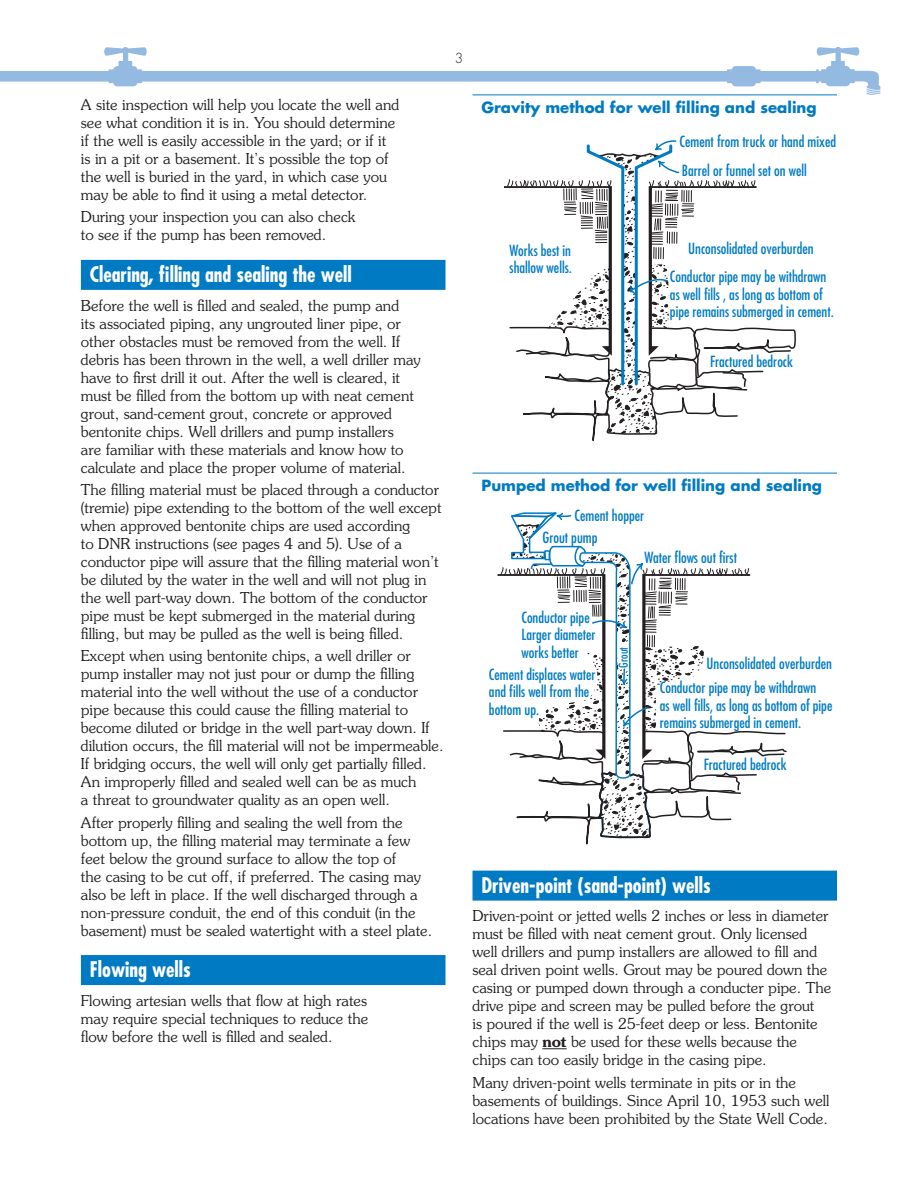
<style>
.page{position:relative;width:918px;height:1188px;background:#fff}
.page>*{position:absolute;margin:0;border:0;box-sizing:border-box;transform-origin:0 0}
.t1{font:700 condensed 21px "Futura";color:#fff}
.t2{font:300 15px/18px "Souvenir";color:#231f20}
.t3{font:condensed 15px/17.2px "Futura";color:#007bc3}
.t4{font:700 15px "Futura";color:#007bc3}
.t5{font:300 13.5px "Futura";color:#231f20}
.t6{font:condensed 12px "Futura";color:#007bc3}
.s1{font-weight:600}
</style>
<div class="page">
<svg style="left:0;top:47px;width:880px;height:48px"></svg>
<svg style="left:504px;top:140px;width:292px;height:301px"></svg>
<div style="left:81px;top:260px;width:365px;height:30px;background:#007bc3"></div>
<div style="left:81px;top:955px;width:365px;height:30px;background:#007bc3"></div>
<hr style="left:472px;top:94px;width:365px;height:1px;background:#007bc3">
<svg style="left:498px;top:512px;width:289px;height:333px"></svg>
<hr style="left:472px;top:473px;width:365px;height:1px;background:#007bc3">
<div style="left:472px;top:871px;width:365px;height:30px;background:#007bc3"></div>
<svg style="left:542px;top:1048px;width:25px;height:1px"></svg>
<p class="t5" style="left:455px;top:52px;width:10px">3</p>
<p class="t2" style="left:81px;top:97px;width:320px">A site inspection will help you locate the well and see what condition it is in. You should determine if the well is easily accessible in the yard; or if it is in a pit or a basement. It’s possible the top of the well is buried in the yard, in which case you may be able to find it using a metal detector.</p>
<p class="t2" style="left:81px;top:209px;width:276px">During your inspection you can also check to see if the pump has been removed.</p>
<h1 class="t1" style="left:90px;top:265px;width:263px">Clearing, filling and sealing the well</h1>
<p class="t2" style="left:81px;top:297px;width:341px">Before the well is filled and sealed, the pump and<br>its associated piping, any ungrouted liner pipe, or other obstacles must be removed from the well. If debris has been thrown in the well, a well driller may have to first drill it out. After the well is cleared, it must be filled from the bottom up with neat cement grout, sand-cement grout, concrete or approved bentonite chips. Well drillers and pump installers<br>are familiar with these materials and know how to calculate and place the proper volume of material.</p>
<p class="t2" style="left:81px;top:482px;width:362px">The filling material must be placed through a conductor (tremie) pipe extending to the bottom of the well except when approved bentonite chips are used according<br>to DNR instructions (see pages 4 and 5). Use of a conductor pipe will assure that the filling material won’t be diluted by the water in the well and will not plug in the well part-way down. The bottom of the conductor pipe must be kept submerged in the material during filling, but may be pulled as the well is being filled.</p>
<p class="t2" style="left:81px;top:648px;width:364px">Except when using bentonite chips, a well driller or pump installer may not just pour or dump the filling material into the well without the use of a conductor pipe because this could cause the filling material to become diluted or bridge in the well part-way down. If dilution occurs, the fill material will not be impermeable.<br>If bridging occurs, the well will only get partially filled.<br>An improperly filled and sealed well can be as much<br>a threat to groundwater quality as an open well.</p>
<p class="t2" style="left:81px;top:814px;width:353px">After properly filling and sealing the well from the bottom up, the filling material may terminate a few feet below the ground surface to allow the top of<br>the casing to be cut off, if preferred. The casing may also be left in place. If the well discharged through a non-pressure conduit, the end of this conduit (in the basement) must be sealed watertight with a steel plate.</p>
<h1 class="t1" style="left:90px;top:960px;width:102px">Flowing wells</h1>
<p class="t2" style="left:81px;top:993px;width:289px;text-align:justify">Flowing artesian wells that flow at high rates may require special techniques to reduce the flow before the well is filled and sealed.</p>
<p class="t4" style="left:482px;top:100px;width:337px">Gravity method for well filling and sealing</p>
<p class="t3" style="left:510px;top:243px;width:64px">Works best in shallow wells.</p>
<p class="t3" style="left:680px;top:129px;width:158px;line-height:28.8px">Cement from truck or hand mixed<br>Barrel or funnel set on well</p>
<p class="t3" style="left:670px;top:236px;width:158px;line-height:27.9px;text-align:center">Unconsolidated overburden<br>Conductor pipe may be withdrawn</p>
<p class="t3" style="left:670px;top:287px;width:165px">as well fills , as long as bottom of pipe remains submerged in cement.</p>
<p class="t3" style="left:710px;top:354px;width:84px">Fractured bedrock</p>
<p class="t4" style="left:482px;top:478px;width:342px">Pumped method for well filling and sealing</p>
<p class="t3" style="left:543px;top:506px;width:103px;line-height:21.5px;text-indent:32px">Cement hopper<br>Grout pump</p>
<p class="t3" style="left:522px;top:610px;width:76px">Conductor pipe<br>Larger diameter works better</p>
<p class="t3" style="left:489px;top:667px;width:108px">Cement displaces water and fills well from the bottom up.</p>
<p class="t3" style="left:644px;top:550px;width:94px">Water flows out first</p>
<p class="t6" style="left:618px;top:668px;width:22px;rotate:-90deg">Grout</p>
<p class="t3" style="left:707px;top:656px;width:127px">Unconsolidated overburden</p>
<p class="t3" style="left:660px;top:680px;width:174px">Conductor pipe may be withdrawn<br>as well fills, as long as bottom of pipe remains submerged in cement.</p>
<p class="t3" style="left:704px;top:757px;width:84px">Fractured bedrock</p>
<h1 class="t1" style="left:482px;top:876px;width:231px">Driven-point (sand-point) wells</h1>
<p class="t2" style="left:472px;top:908px;width:360px">Driven-point or jetted wells 2 inches or less in diameter must be filled with neat cement grout. Only licensed well drillers and pump installers are allowed to fill and seal driven point wells. Grout may be poured down the casing or pumped down through a conducter pipe. The drive pipe and screen may be pulled before the grout<br>is poured if the well is 25-feet deep or less. Bentonite chips may <span class="s1">not</span> be used for these wells because the chips can too easily bridge in the casing pipe.</p>
<p class="t2" style="left:472px;top:1074px;width:358px">Many driven-point wells terminate in pits or in the basements of buildings. Since April 10, 1953 such well locations have been prohibited by the State Well Code.</p>
</div>
